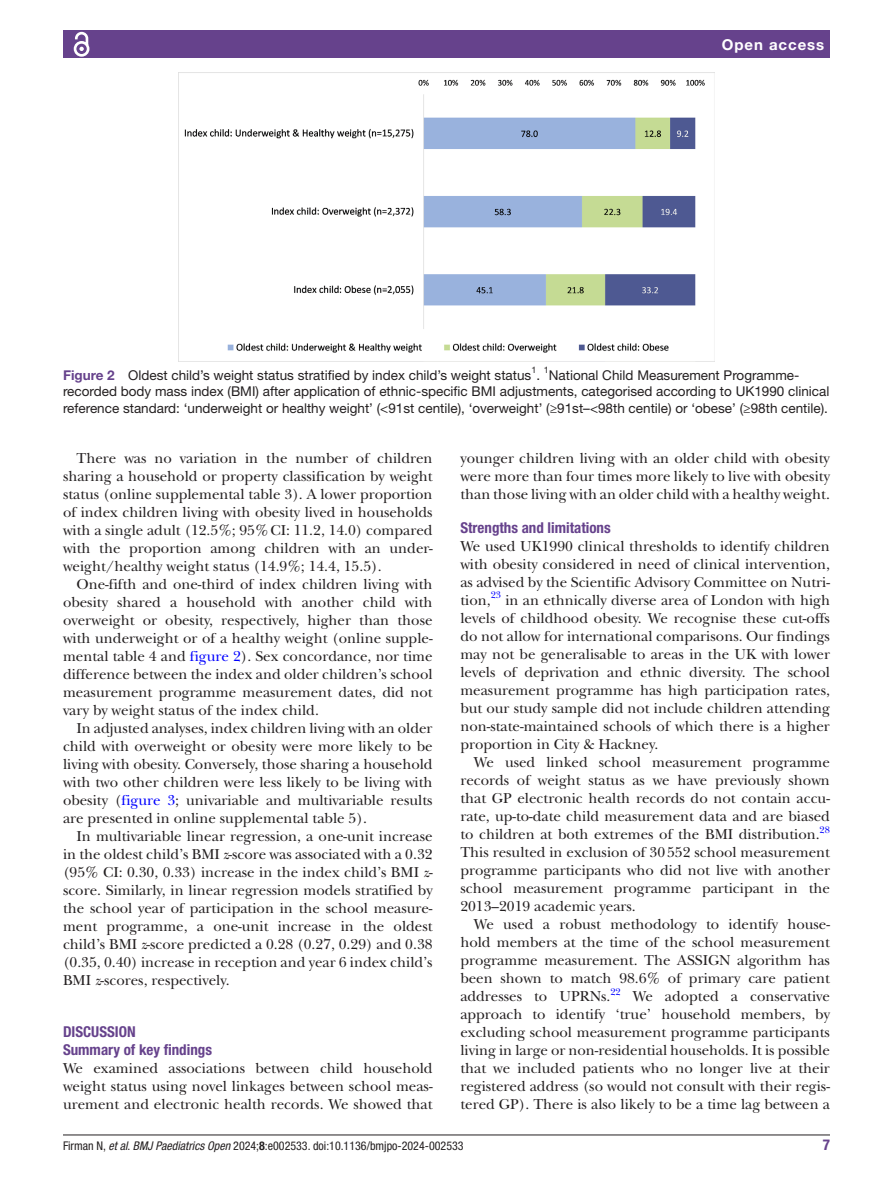
<style>
.page{position:relative;width:893px;height:1191px;background:#fff}
.page>*{position:absolute;margin:0;border:0;box-sizing:border-box;transform-origin:0 0}
.t1{font:15px/18px "New Baskerville";color:#231f20;text-align:justify}
.t2{font:700 condensed 15px/18px "Helvetica Neue LT Std";color:#66428c}
.t3{font:700 15px "Helvetica Neue LT Std";letter-spacing:.065em;color:#fff}
.t4{font:13.5px/16.5px "Helvetica Neue LT Std";color:#231f20}
.t5{font:condensed 12px "Helvetica Neue LT Std";color:#231f20}
.t6{font:9.9px "New Baskerville";color:#00f}
.s1{font-weight:700;color:#66428c}
.s2{color:#00f}
.s3{font-style:italic}
.s4{font-weight:700}
</style>
<div class="page">
<hr style="left:63px;top:1134px;width:767px;height:1px;background:#231f20">
<div style="left:63px;top:31px;width:767px;height:27px;background:#66428c"></div>
<svg style="left:73px;top:31px;width:17px;height:26px"></svg>
<img style="left:178px;top:73px;width:537px;height:288px">
<p class="t3" style="left:722px;top:35px;width:104px">Open access</p>
<p class="t4" style="left:63px;top:366px;width:768px"><span class="s1">Figure 2</span> Oldest child’s weight status stratified by index child’s weight status<sup>1</sup>. <sup>1</sup>National Child Measurement Programme&shy;recorded body mass index (BMI) after application of ethnic-specific BMI adjustments, categorised according to UK1990 clinical reference standard: ‘underweight or healthy weight’ (&lt;91st centile), ‘overweight’ (≥91st–&lt;98th centile) or ‘obese’ (≥98th centile).</p>
<p class="t1" style="left:63px;top:449px;width:371px;text-indent:14px">There was no variation in the number of children sharing a household or property classification by weight status (online supplemental table 3). A lower proportion of index children living with obesity lived in households with a single adult (12.5%; 95%CI: 11.2, 14.0) compared with the proportion among children with an under&shy;weight/healthy weight status (14.9%; 14.4, 15.5).</p>
<p class="t1" style="left:63px;top:575px;width:371px;text-indent:14px">One-fifth and one-third of index children living with obesity shared a household with another child with overweight or obesity, respectively, higher than those with underweight or of a healthy weight (online supple&shy;mental table 4 and <span class="s2">figure 2</span>). Sex concordance, nor time difference between the index and older children’s school measurement programme measurement dates, did not vary by weight status of the index child.</p>
<p class="t1" style="left:63px;top:719px;width:371px;text-indent:14px">In adjusted analyses, index children living with an older child with overweight or obesity were more likely to be living with obesity. Conversely, those sharing a household with two other children were less likely to be living with obesity (<span class="s2">figure 3</span>; univariable and multivariable results are presented in online supplemental table 5).</p>
<p class="t1" style="left:63px;top:827px;width:371px;text-indent:13px">In multivariable linear regression, a one-unit increase in the oldest child’s BMI <span class="s3">z</span>-score was associated with a 0.32 (95% CI: 0.30, 0.33) increase in the index child’s BMI <span class="s3">z&shy;</span>score. Similarly, in linear regression models stratified by the school year of participation in the school measure&shy;ment programme, a one-unit increase in the oldest child’s BMI <span class="s3">z</span>-score predicted a 0.28 (0.27, 0.29) and 0.38 (0.35, 0.40) increase in reception and year 6 index child’s BMI <span class="s3">z</span>-scores, respectively.</p>
<p class="t2" style="left:63px;top:1022px;width:151px">DISCUSSION<br>Summary of key findings</p>
<p class="t1" style="left:63px;top:1059px;width:371px">We examined associations between child household weight status using novel linkages between school meas&shy;urement and electronic health records. We showed that</p>
<p class="t1" style="left:460px;top:449px;width:371px">younger children living with an older child with obesity were more than four times more likely to live with obesity than those living with an older child with a healthy weight.</p>
<p class="t2" style="left:460px;top:518px;width:152px">Strengths and limitations</p>
<p class="t1" style="left:460px;top:537px;width:371px">We used UK1990 clinical thresholds to identify children with obesity considered in need of clinical intervention, as advised by the Scientific Advisory Committee on Nutri&shy;tion,</p>
<p class="t6" style="left:491px;top:589px;width:12px">23</p>
<p class="t1" style="left:460px;top:591px;width:371px;text-indent:45px">in an ethnically diverse area of London with high levels of childhood obesity. We recognise these cut-offs do not allow for international comparisons. Our findings may not be generalisable to areas in the UK with lower levels of deprivation and ethnic diversity. The school measurement programme has high participation rates, but our study sample did not include children attending non-state-maintained schools of which there is a higher proportion in City &amp; Hackney.</p>
<p class="t1" style="left:460px;top:753px;width:371px;text-indent:14px">We used linked school measurement programme records of weight status as we have previously shown that GP electronic health records do not contain accu&shy;rate, up-to-date child measurement data and are biased to children at both extremes of the BMI distribution.<sup>28<br></sup>This resulted in exclusion of 30552 school measurement programme participants who did not live with another school measurement programme participant in the 2013–2019 academic years.</p>
<p class="t1" style="left:460px;top:915px;width:371px;text-indent:14px">We used a robust methodology to identify house&shy;hold members at the time of the school measurement programme measurement. The ASSIGN algorithm has been shown to match 98.6% of primary care patient addresses to UPRNs.<sup>22</sup></p>
<p class="t1" style="left:460px;top:987px;width:371px;text-indent:172px">We adopted a conservative approach to identify ‘true’ household members, by excluding school measurement programme participants living in large or non-residential households. It is possible that we included patients who no longer live at their registered address (so would not consult with their regis&shy;tered GP). There is also likely to be a time lag between a</p>
<p class="t5" style="left:63px;top:1138px;width:402px">Firman N, <span class="s3">et al</span>. <span class="s3">BMJ Paediatrics Open</span> 2024;<span class="s4">8</span>:e002533. doi:10.1136/bmjpo-2024-002533</p>
<p class="t2" style="left:823px;top:1135px;width:9px">7</p>
</div>
